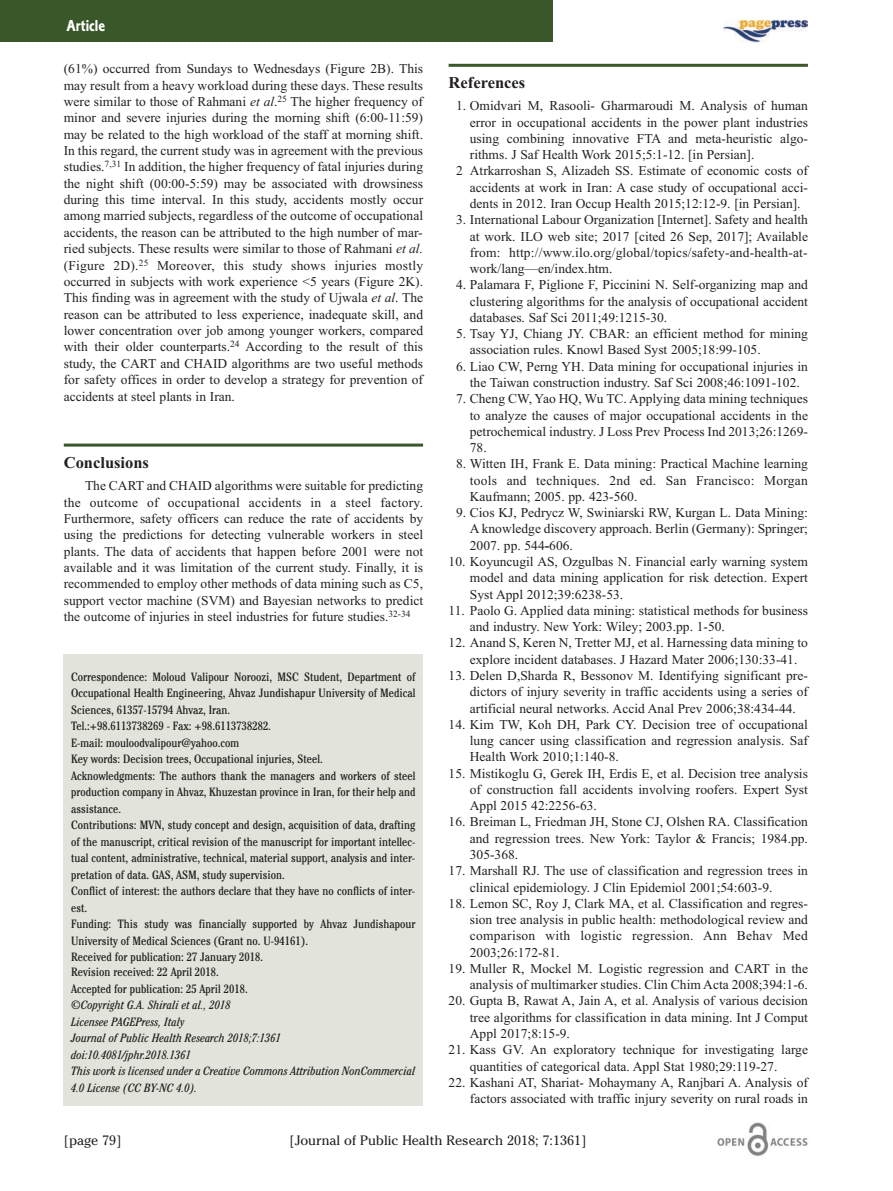
<style>
.page{position:relative;width:893px;height:1191px;background:#fff}
.page>*{position:absolute;margin:0;border:0;box-sizing:border-box;transform-origin:0 0}
.t1{font:700 16.5px "Times New Roman";color:#231f20}
.t2{font:16.5px "Corinthian Bold Condensed Plain";color:#fff}
.t3{font:13.5px/16.2px "Times New Roman";color:#231f20;text-align:justify}
.t4{font:13.5px "Cheltenham";color:#231f20}
.t5{font:condensed 12px/16.5px "Cheltenham";color:#231f20}
.t6{font:italic condensed 12px/16.5px "Cheltenham";color:#231f20}
.s1{font-style:italic}
.s2{font-weight:700}
</style>
<div class="page">
<div style="left:0;top:0;width:552px;height:41px;background:#395728"></div>
<hr style="left:64px;top:443px;width:359px;height:3px;background:#395728">
<hr style="left:449px;top:64px;width:359px;height:3px;background:#395728">
<img style="left:717px;top:1123px;width:91px;height:33px">
<img style="left:723px;top:19px;width:84px;height:24px">
<div style="left:64px;top:654px;width:359px;height:452px;background:#e2e4db"></div>
<p class="t2" style="left:66px;top:20px;width:40px">Article</p>
<p class="t3" style="left:64px;top:60px;width:361px">(61%) occurred from Sundays to Wednesdays (Figure 2B). This may result from a heavy workload during these days. These results were similar to those of Rahmani <span class="s1">et al</span>.<sup>25</sup> The higher frequency of minor and severe injuries during the morning shift (6:00-11:59) may be related to the high workload of the staff at morning shift.<br>In this regard, the current study was in agreement with the previous studies.<sup>7,31</sup> In addition, the higher frequency of fatal injuries during the night shift (00:00-5:59) may be associated with drowsiness during this time interval. In this study, accidents mostly occur among married subjects, regardless of the outcome of occupational accidents, the reason can be attributed to the high number of mar&shy;ried subjects. These results were similar to those of Rahmani <span class="s1">et al. </span>(Figure 2D).<sup>25</sup> Moreover, this study shows injuries mostly occurred in subjects with work experience &lt;5 years (Figure 2K).<br>This finding was in agreement with the study of Ujwala <span class="s1">et al</span>. The reason can be attributed to less experience, inadequate skill, and lower concentration over job among younger workers, compared with their older counterparts.<sup>24</sup> According to the result of this study, the CART and CHAID algorithms are two useful methods for safety offices in order to develop a strategy for prevention of accidents at steel plants in Iran.</p>
<p class="t1" style="left:64px;top:452px;width:87px">Conclusions</p>
<p class="t3" style="left:64px;top:477px;width:361px;text-indent:21px">The CART and CHAID algorithms were suitable for predicting the outcome of occupational accidents in a steel factory.<br>Furthermore, safety officers can reduce the rate of accidents by using the predictions for detecting vulnerable workers in steel plants. The data of accidents that happen before 2001 were not available and it was limitation of the current study. Finally, it is recommended to employ other methods of data mining such as C5, support vector machine (SVM) and Bayesian networks to predict the outcome of injuries in steel industries for future studies.<sup>32-34</sup></p>
<p class="t5" style="left:71px;top:669px;width:346px">Correspondence: Moloud Valipour Noroozi, MSC Student, Department of Occupational Health Engineering, Ahvaz Jundishapur University of Medical Sciences, 61357-15794 Ahvaz, Iran.<br>Tel.:+98.6113738269 - Fax: +98.6113738282.<br>E-mail: mouloodvalipour@yahoo.com<br>Key words: Decision trees, Occupational injuries, Steel.<br>Acknowledgments: The authors thank the managers and workers of steel production company in Ahvaz, Khuzestan province in Iran, for their help and assistance.<br>Contributions: MVN, study concept and design, acquisition of data, drafting of the manuscript, critical revision of the manuscript for important intellec&shy;tual content, administrative, technical, material support, analysis and inter&shy;pretation of data. GAS, ASM, study supervision.<br>Conflict of interest: the authors declare that they have no conflicts of inter&shy;est.<br>Funding: This study was financially supported by Ahvaz Jundishapour University of Medical Sciences (Grant no. U-94161).<br>Received for publication: 27 January 2018.</p>
<p class="t5" style="left:71px;top:965px;width:178px">Revision received: 22 April 2018.<br>Accepted for publication: 25 April 2018.</p>
<p class="t6" style="left:71px;top:998px;width:346px">©Copyright G.A. Shirali et al., 2018<br>Licensee PAGEPress, Italy<br>Journal of Public Health Research 2018;7:1361<br>doi:10.4081/jphr.2018.1361<br>This work is licensed under a Creative Commons Attribution NonCommercial 4.0 License (CC BY-NC 4.0).</p>
<p class="t1" style="left:449px;top:73px;width:78px">References</p>
<p class="t3" style="left:456px;top:98px;width:353px">1. Omidvari M, Rasooli- Gharmaroudi M. Analysis of human</p>
<p class="t3" style="left:470px;top:114px;width:340px">error in occupational accidents in the power plant industries</p>
<p class="t3" style="left:470px;top:130px;width:340px">using combining innovative FTA and meta-heuristic algo-</p>
<p class="t3" style="left:470px;top:146px;width:286px">rithms. J Saf Health Work 2015;5:1-12. [in Persian].</p>
<p class="t3" style="left:456px;top:163px;width:353px">2 Atrkarroshan S, Alizadeh SS. Estimate of economic costs of</p>
<p class="t3" style="left:470px;top:179px;width:340px">accidents at work in Iran: A case study of occupational acci-</p>
<p class="t3" style="left:470px;top:195px;width:332px">dents in 2012. Iran Occup Health 2015;12:12-9. [in Persian].</p>
<p class="t3" style="left:470px;top:211px;width:340px;text-indent:-14px">3. International Labour Organization [Internet]. Safety and health at work. ILO web site; 2017 [cited 26 Sep, 2017]; Available from: http://www.ilo.org/global/topics/safety-and-health-at&shy;work/lang—en/index.htm.</p>
<p class="t3" style="left:470px;top:277px;width:340px;text-indent:-14px">4. Palamara F, Piglione F, Piccinini N. Self-organizing map and clustering algorithms for the analysis of occupational accident databases. Saf Sci 2011;49:1215-30.</p>
<p class="t3" style="left:470px;top:325px;width:340px;text-indent:-14px">5. Tsay YJ, Chiang JY. CBAR: an efficient method for mining association rules. Knowl Based Syst 2005;18:99-105.</p>
<p class="t3" style="left:456px;top:358px;width:353px;text-align:center">6. Liao CW, Perng YH. Data mining for occupational injuries in the Taiwan construction industry. Saf Sci 2008;46:1091-102.</p>
<p class="t3" style="left:470px;top:390px;width:340px;text-indent:-14px">7. Cheng CW, Yao HQ, Wu TC. Applying data mining techniques to analyze the causes of major occupational accidents in the petrochemical industry. J Loss Prev Process Ind 2013;26:1269- 78.</p>
<p class="t3" style="left:470px;top:455px;width:340px;text-indent:-14px">8. Witten IH, Frank E. Data mining: Practical Machine learning tools and techniques. 2nd ed. San Francisco: Morgan Kaufmann; 2005. pp. 423-560.</p>
<p class="t3" style="left:470px;top:504px;width:340px;text-indent:-14px">9. Cios KJ, Pedrycz W, Swiniarski RW, Kurgan L. Data Mining:<br>A knowledge discovery approach. Berlin (Germany): Springer; 2007. pp. 544<span class="s2">-</span>606.</p>
<p class="t3" style="left:470px;top:553px;width:340px;text-indent:-21px">10. Koyuncugil AS, Ozgulbas N. Financial early warning system model and data mining application for risk detection. Expert Syst Appl 2012;39:6238-53.</p>
<p class="t3" style="left:470px;top:602px;width:340px;text-indent:-21px">11. Paolo G. Applied data mining: statistical methods for business and industry. New York: Wiley; 2003.pp. 1-50.</p>
<p class="t3" style="left:470px;top:634px;width:340px;text-indent:-21px">12. Anand S, Keren N, Tretter MJ, et al. Harnessing data mining to explore incident databases. J Hazard Mater 2006;130:33-41.</p>
<p class="t3" style="left:470px;top:667px;width:340px;text-indent:-21px">13. Delen D,Sharda R, Bessonov M. Identifying significant pre&shy;dictors of injury severity in traffic accidents using a series of artificial neural networks. Accid Anal Prev 2006;38:434-44.</p>
<p class="t3" style="left:470px;top:716px;width:340px;text-indent:-21px">14. Kim TW, Koh DH, Park CY. Decision tree of occupational lung cancer using classification and regression analysis. Saf Health Work 2010;1:140-8.</p>
<p class="t3" style="left:470px;top:765px;width:340px;text-indent:-21px">15. Mistikoglu G, Gerek IH, Erdis E, et al. Decision tree analysis of construction fall accidents involving roofers. Expert Syst Appl 2015 42:2256-63.</p>
<p class="t3" style="left:470px;top:813px;width:340px;text-indent:-21px">16. Breiman L, Friedman JH, Stone CJ, Olshen RA. Classification and regression trees. New York: Taylor &amp; Francis; 1984.pp.<br>305-368.</p>
<p class="t3" style="left:470px;top:862px;width:340px;text-indent:-21px">17. Marshall RJ. The use of classification and regression trees in clinical epidemiology. J Clin Epidemiol 2001;54:603-9.</p>
<p class="t3" style="left:470px;top:895px;width:340px;text-indent:-21px">18. Lemon SC, Roy J, Clark MA, et al. Classification and regres&shy;sion tree analysis in public health: methodological review and comparison with logistic regression. Ann Behav Med 2003;26:172-81.</p>
<p class="t3" style="left:449px;top:960px;width:361px;text-align:right">19. Muller R, Mockel M. Logistic regression and CART in the analysis of multimarker studies. Clin Chim Acta 2008;394:1-6.</p>
<p class="t3" style="left:470px;top:992px;width:340px;text-indent:-21px">20. Gupta B, Rawat A, Jain A, et al. Analysis of various decision tree algorithms for classification in data mining. Int J Comput Appl 2017;8:15-9.</p>
<p class="t3" style="left:470px;top:1041px;width:340px;text-indent:-21px">21. Kass GV. An exploratory technique for investigating large quantities of categorical data. Appl Stat 1980;29:119-27.</p>
<p class="t3" style="left:449px;top:1074px;width:361px;text-align:right">22. Kashani AT, Shariat- Mohaymany A, Ranjbari A. Analysis of factors associated with traffic injury severity on rural roads in</p>
<p class="t4" style="left:64px;top:1132px;width:59px">[page 79]</p>
<p class="t4" style="left:289px;top:1132px;width:299px">[Journal of Public Health Research 2018; 7:1361]</p>
</div>
